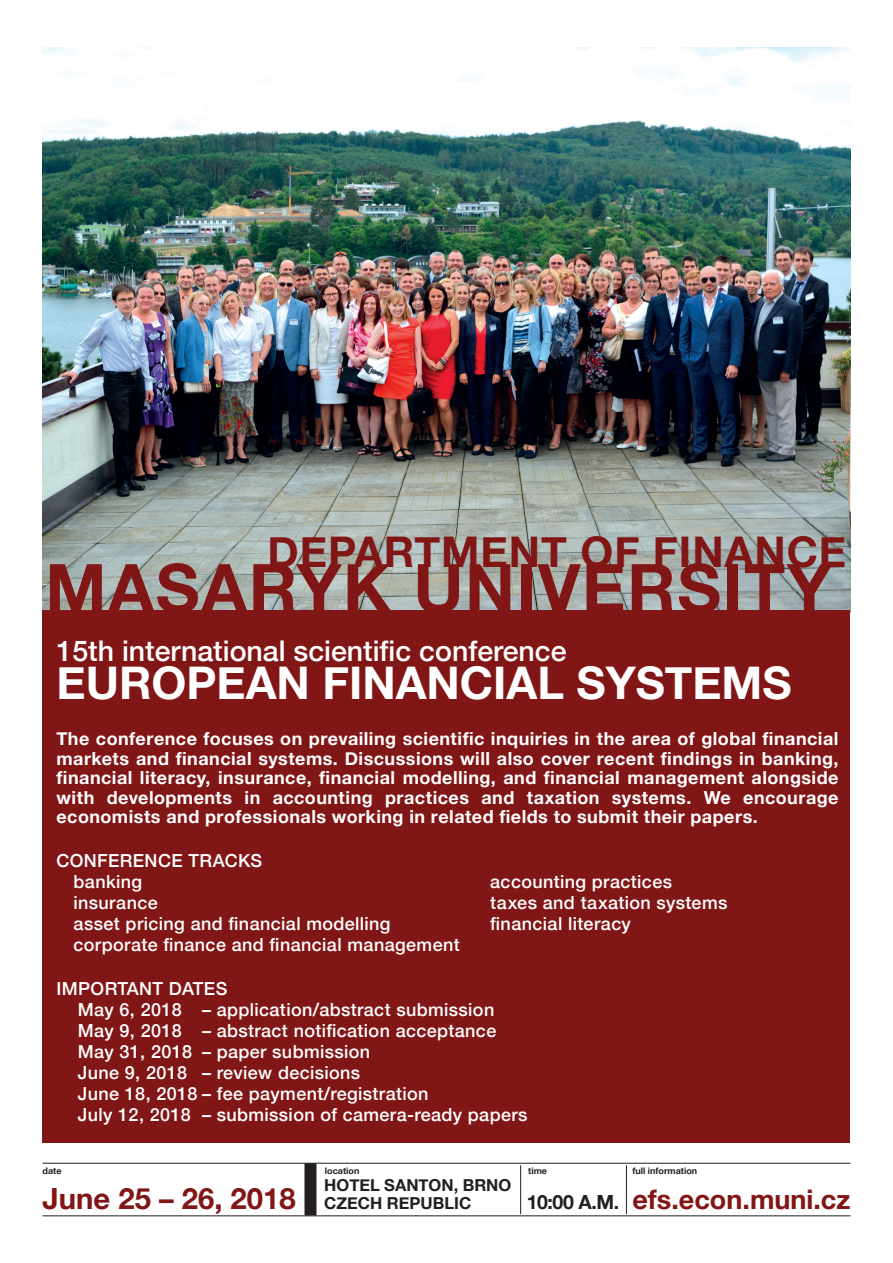
<style>
.page{position:relative;width:893px;height:1263px;background:#fff}
.page>*{position:absolute;margin:0;border:0;box-sizing:border-box;transform-origin:0 0}
.t1{font:700 67.5px "Helvetica Neue";letter-spacing:.02em;color:#811616}
.t2{font:700 45px "Helvetica Neue";color:#fff}
.t3{font:700 42.3px "Helvetica Neue";letter-spacing:.02em;color:#811616}
.t4{font:700 29.25px "Helvetica Neue";color:#811616}
.t5{font:500 28.5px "Helvetica Neue";color:#fff}
.t6{font:700 27px "Helvetica Neue";color:#811616}
.t7{font:700 19.5px "Helvetica Neue";color:#231f20}
.t8{font:500 18px/21px "Helvetica Neue";letter-spacing:.02em;color:#fff}
.t9{font:700 18px/19.5px "Helvetica Neue";letter-spacing:.025em;color:#fff;text-align:justify}
.t10{font:700 16.5px/18px "Helvetica Neue";color:#231f20}
.t11{font:700 9px "Helvetica Neue";color:#231f20}
</style>
<div class="page">
<img style="left:43px;top:47px;width:807px;height:563px">
<div style="left:43px;top:610px;width:807px;height:533px;background:#811616"></div>
<hr style="left:43px;top:1163px;width:807px;height:1px;background:#231f20">
<hr style="left:43px;top:1215px;width:807px;height:1px;background:#231f20">
<div style="left:304px;top:1163px;width:12px;height:52px;background:#231f20"></div>
<hr style="left:520px;top:1165px;width:1px;height:49px;background:#231f20">
<hr style="left:626px;top:1165px;width:1px;height:49px;background:#231f20">
<h3 class="t3" style="left:267px;top:519px;width:580px">DEPARTMENT OF FINANCE</h3>
<h1 class="t1" style="left:45px;top:535px;width:788px">MASARYK UNIVERSITY</h1>
<h3 class="t5" style="left:57px;top:628px;width:512px">15th international scientific conference</h3>
<h2 class="t2" style="left:57px;top:647px;width:737px">EUROPEAN FINANCIAL SYSTEMS</h2>
<p class="t9" style="left:57px;top:730px;width:783px">The conference focuses on prevailing scientific inquiries in the area of global financial markets and financial systems. Discussions will also cover recent findings in banking, financial literacy, insurance, financial modelling, and financial management alongside with developments in accounting practices and taxation systems. We encourage economists and professionals working in related fields to submit their papers.</p>
<p class="t8" style="left:74px;top:849px;width:190px;text-indent:-17px">CONFERENCE TRACKS banking</p>
<p class="t8" style="left:490px;top:870px;width:183px">accounting practices</p>
<p class="t8" style="left:74px;top:891px;width:86px">insurance</p>
<p class="t8" style="left:490px;top:891px;width:239px">taxes and taxation systems</p>
<p class="t8" style="left:74px;top:912px;width:319px">asset pricing and financial modelling</p>
<p class="t8" style="left:490px;top:912px;width:142px">financial literacy</p>
<p class="t8" style="left:74px;top:933px;width:388px">corporate finance and financial management</p>
<p class="t8" style="left:78px;top:976px;width:451px;text-indent:-21px">IMPORTANT DATES<br>May 6, 2018 – application/abstract submission May 9, 2018 – abstract notification acceptance May 31, 2018 – paper submission<br>June 9, 2018 – review decisions<br>June 18, 2018 – fee payment/registration<br>July 12, 2018 – submission of camera-ready papers</p>
<p class="t11" style="left:43px;top:1164px;width:20px">date</p>
<p class="t11" style="left:325px;top:1164px;width:36px">location</p>
<p class="t11" style="left:528px;top:1164px;width:20px">time</p>
<p class="t11" style="left:632px;top:1164px;width:66px">full information</p>
<p class="t10" style="left:324px;top:1176px;width:189px">HOTEL SANTON, BRNO<br>CZECH REPUBLIC</p>
<h3 class="t4" style="left:43px;top:1175px;width:255px">June 25 – 26, 2018</h3>
<h3 class="t6" style="left:632px;top:1178px;width:219px">efs.econ.muni.cz</h3>
<p class="t7" style="left:527px;top:1186px;width:94px">10:00 A.M.</p>
</div>
